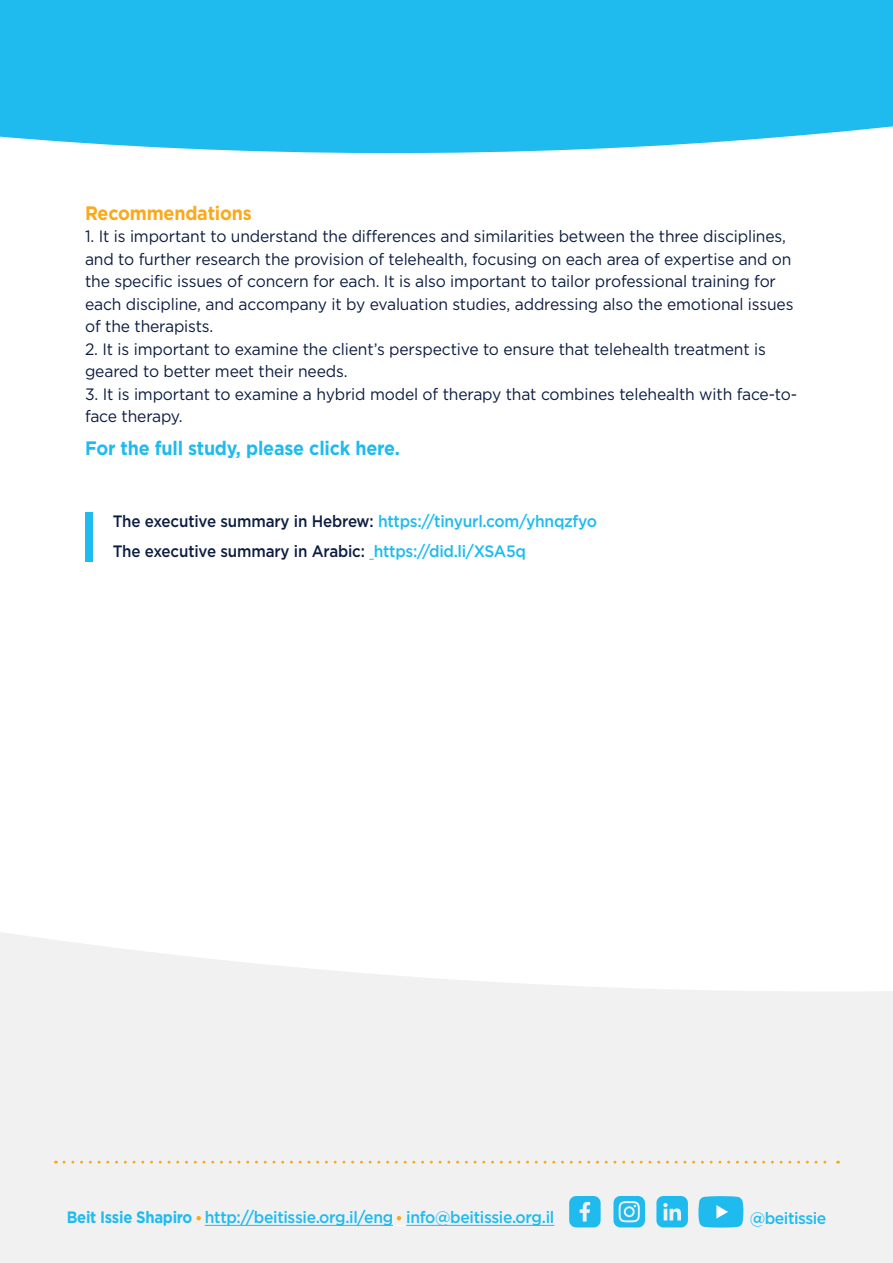
<style>
.page{position:relative;width:893px;height:1263px;background:#fff}
.page>*{position:absolute;margin:0;border:0;box-sizing:border-box;transform-origin:0 0}
.t1{font:700 19.5px "Gotham";letter-spacing:-.01em;color:#1fbbee;scale:.92 1}
.t2{font:700 19.5px "Gotham";letter-spacing:-.01em;color:#fba919;scale:.92 1}
.t3{font:16.5px/22.5px "Gotham";letter-spacing:-.01em;color:#0d1d41;scale:.95 1}
.t4{font:500 16.5px/29.7px "Gotham";letter-spacing:-.02em;color:#0d1d41;scale:.92 1}
.t5{font:500 16.5px "Gotham";letter-spacing:-.02em;color:#1fbbee;scale:.95 1}
.t6{font:500 16.5px "Gotham";letter-spacing:-.02em;color:#1fbbee;scale:.96 1}
.s1{color:#1fbbee}
.s2{font-weight:700}
</style>
<div class="page">
<svg style="left:0;top:932px;width:893px;height:331px;fill:#f1f1f2"></svg>
<svg style="left:64px;top:1161px;width:774px;height:2px"></svg>
<div style="left:0;top:0;width:893px;height:154px;background:#1fbbee"></div>
<hr style="left:205px;top:1225px;width:188px;height:1px;background:#1fbbee">
<hr style="left:406px;top:1225px;width:148px;height:1px;background:#1fbbee">
<svg style="left:569px;top:1196px;width:32px;height:31px"></svg>
<svg style="left:656px;top:1196px;width:32px;height:31px"></svg>
<svg style="left:613px;top:1196px;width:32px;height:31px"></svg>
<div style="left:626px;top:1208px;width:7px;height:7px;background:#1fbbee;border-radius:50%"></div>
<svg style="left:698px;top:1196px;width:46px;height:31px"></svg>
<svg style="left:196px;top:1216px;width:5px;height:4px"></svg>
<svg style="left:393px;top:1216px;width:13px;height:10px"></svg>
<div style="left:85px;top:512px;width:8px;height:49px;background:#1fbbee"></div>
<p class="t2" style="left:85px;top:200px;width:183px">Recommendations</p>
<p class="t3" style="left:85px;top:225px;width:747px">1. It is important to understand the differences and similarities between the three disciplines, and to further research the provision of telehealth, focusing on each area of expertise and on the specific issues of concern for each. It is also important to tailor professional training for each discipline, and accompany it by evaluation studies, addressing also the emotional issues of the therapists.</p>
<p class="t3" style="left:85px;top:337px;width:718px">2. It is important to examine the client’s perspective to ensure that telehealth treatment is geared to better meet their needs.</p>
<p class="t3" style="left:85px;top:382px;width:751px">3. It is important to examine a hybrid model of therapy that combines telehealth with face-to&shy;face therapy.</p>
<p class="t1" style="left:85px;top:435px;width:344px">For the full study, please click here.</p>
<p class="t4" style="left:113px;top:506px;width:528px">The executive summary in Hebrew: <span class="s1">https://tinyurl.com/yhnqzfyo<br></span>The executive summary in Arabic: <span class="s1">https://did.li/XSA5q</span></p>
<p class="t5" style="left:67px;top:1206px;width:515px"><span class="s2">Beit Issie Shapiro</span> http://beitissie.org.il/eng info@beitissie.org.il</p>
<p class="t6" style="left:750px;top:1207px;width:81px">@beitissie</p>
</div>
